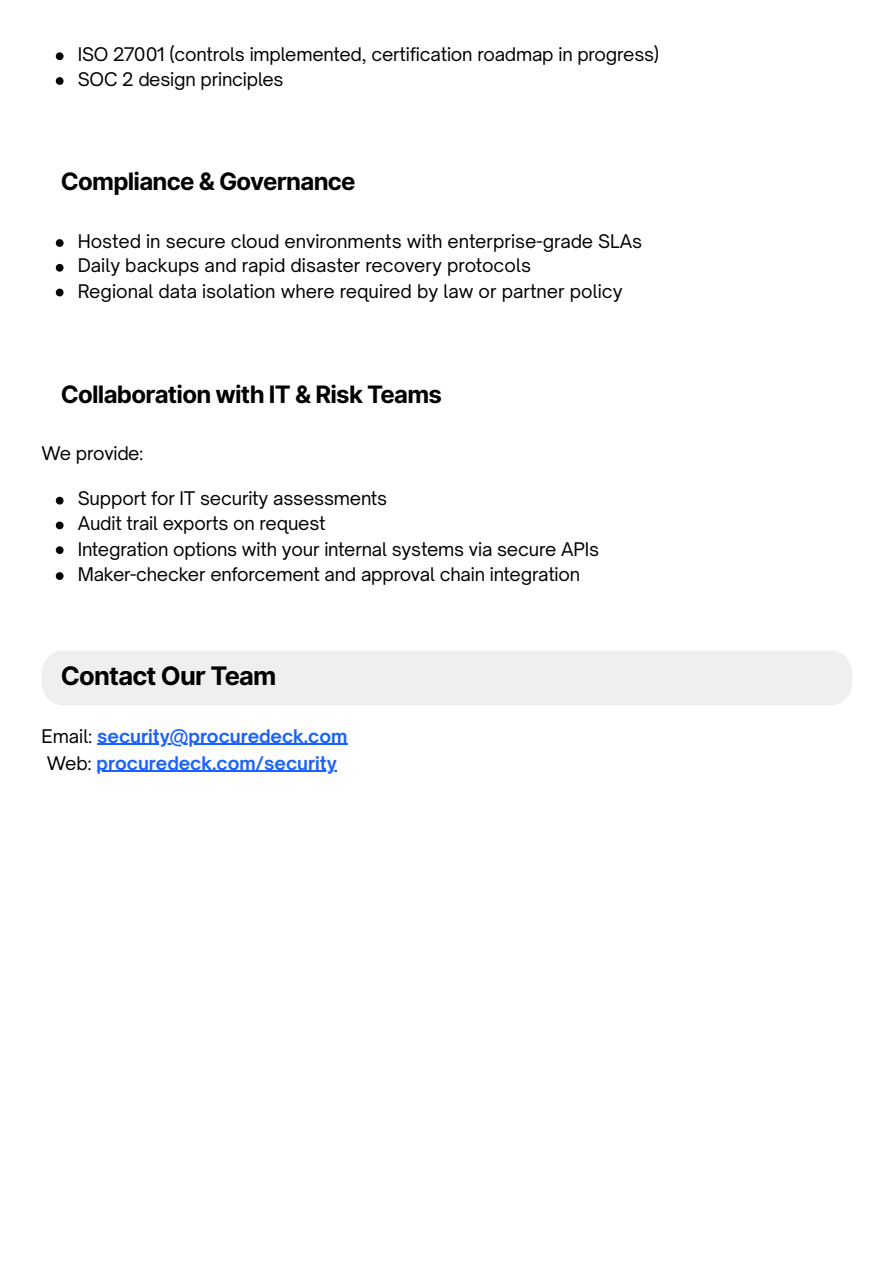
<style>
.page{position:relative;width:894px;height:1263px;background:#fff}
.page>*{position:absolute;margin:0;border:0;box-sizing:border-box;transform-origin:0 0}
.t1{font:700 25.5px "Inter";letter-spacing:-.03em;color:#000}
.t2{font:700 24px "Inter";letter-spacing:-.03em;color:#000}
.t3{font:18px "Open Sauce One";letter-spacing:-.01em;color:#000}
.t4{font:700 18px/27px "Open Sauce One";color:#1a62ff}
.s1{font-weight:400;color:#000}
</style>
<div class="page">
<svg style="left:56px;top:52px;width:7px;height:8px"></svg>
<svg style="left:56px;top:77px;width:7px;height:8px"></svg>
<svg style="left:56px;top:239px;width:7px;height:8px"></svg>
<svg style="left:56px;top:264px;width:7px;height:8px"></svg>
<svg style="left:56px;top:289px;width:7px;height:7px"></svg>
<svg style="left:56px;top:497px;width:7px;height:7px"></svg>
<svg style="left:56px;top:522px;width:7px;height:7px"></svg>
<svg style="left:56px;top:546px;width:7px;height:8px"></svg>
<svg style="left:56px;top:572px;width:7px;height:8px"></svg>
<div style="left:42px;top:650px;width:810px;height:55px;background:#efefef"></div>
<hr style="left:97px;top:744px;width:250px;height:1px;background:#1a62ff">
<hr style="left:97px;top:771px;width:240px;height:1px;background:#1a62ff">
<p class="t3" style="left:78px;top:43px;width:582px">ISO 27001 (controls implemented, certification roadmap in progress)</p>
<p class="t3" style="left:78px;top:68px;width:207px">SOC 2 design principles</p>
<p class="t2" style="left:61px;top:167px;width:296px">Compliance &amp; Governance</p>
<p class="t3" style="left:78px;top:230px;width:566px">Hosted in secure cloud environments with enterprise-grade SLAs</p>
<p class="t3" style="left:78px;top:254px;width:454px">Daily backups and rapid disaster recovery protocols</p>
<p class="t3" style="left:78px;top:280px;width:546px">Regional data isolation where required by law or partner policy</p>
<p class="t2" style="left:61px;top:380px;width:382px">Collaboration with IT &amp; Risk Teams</p>
<p class="t3" style="left:42px;top:442px;width:103px">We provide:</p>
<p class="t3" style="left:78px;top:487px;width:311px">Support for IT security assessments</p>
<p class="t3" style="left:78px;top:512px;width:249px">Audit trail exports on request</p>
<p class="t3" style="left:78px;top:538px;width:522px">Integration options with your internal systems via secure APIs</p>
<p class="t3" style="left:78px;top:563px;width:504px">Maker-checker enforcement and approval chain integration</p>
<p class="t1" style="left:61px;top:661px;width:217px">Contact Our Team</p>
<p class="t4" style="left:42px;top:722px;width:307px"><span class="s1">Email:</span> security@procuredeck.com<br><span class="s1">Web:</span> procuredeck.com/security</p>
</div>
